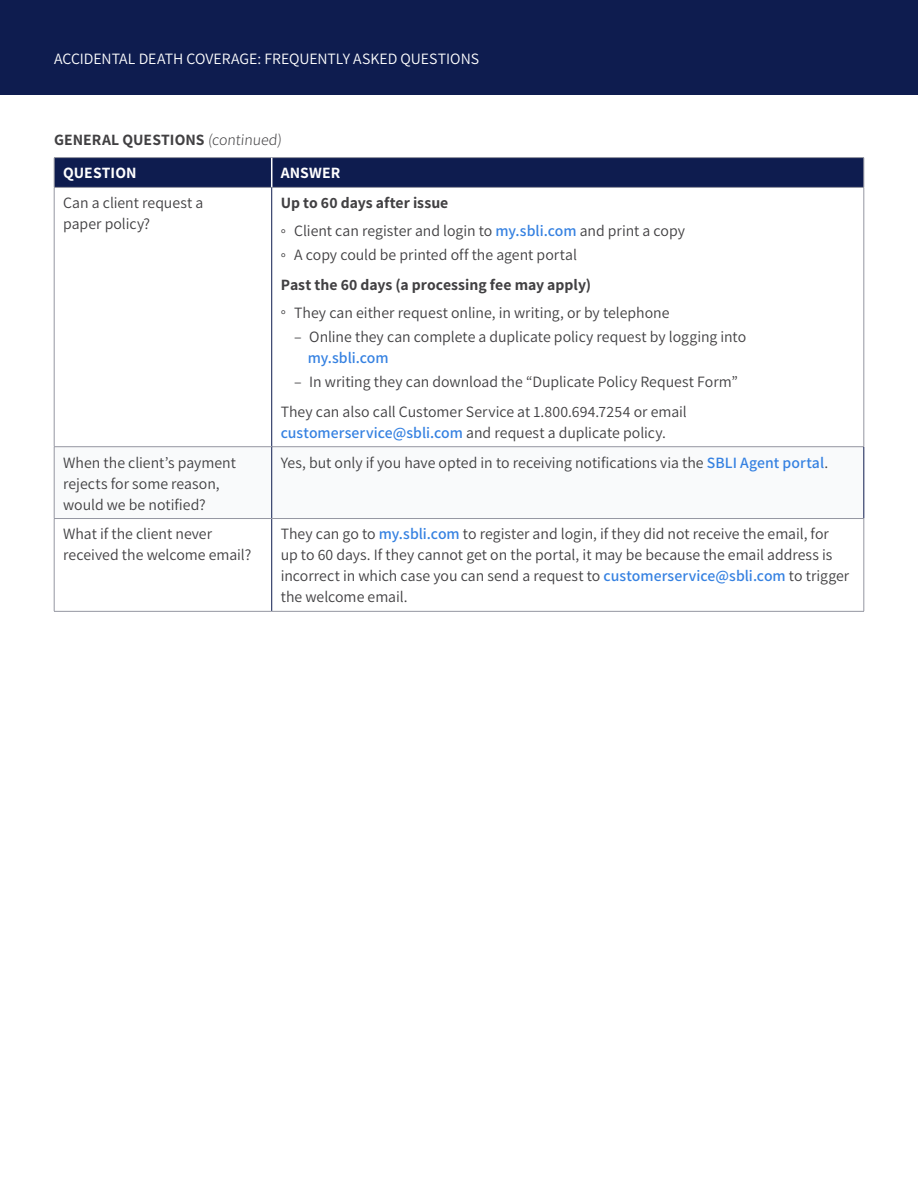
<style>
.page{position:relative;width:918px;height:1188px;background:#fff}
.page>*{position:absolute;margin:0;border:0;box-sizing:border-box;transform-origin:0 0}
.t1{font:15.75px/21px "Assistant";color:#414042}
.t2{font:700 15.75px/33.8px "Assistant";letter-spacing:.005em;color:#414042}
.t3{font:15.75px "Assistant";color:#fff}
.t4{font:600 15.75px "Assistant";color:#3581e1}
.t5{font:700 15.75px "Assistant";letter-spacing:.01em;color:#fff}
.s1{font-weight:300}
.s2{color:#fff}
.s3{font-weight:700}
.s4{font-weight:600;color:#3581e1}
</style>
<div class="page">
<div style="left:0;top:0;width:918px;height:94px;background:#0e1c4f"></div>
<svg style="left:55px;top:447px;width:809px;height:71px"></svg>
<hr style="left:271px;top:519px;width:1px;height:92px;background:#0e1c4f">
<hr style="left:54px;top:157px;width:218px;height:1px;background:#9496a1">
<hr style="left:272px;top:157px;width:592px;height:1px;background:#9496a1">
<hr style="left:272px;top:187px;width:592px;height:1px;background:#9496a1">
<hr style="left:864px;top:188px;width:1px;height:259px;background:#9496a1">
<hr style="left:54px;top:519px;width:1px;height:92px;background:#9496a1">
<hr style="left:864px;top:519px;width:1px;height:92px;background:#9496a1">
<hr style="left:54px;top:611px;width:218px;height:1px;background:#9496a1">
<hr style="left:272px;top:611px;width:592px;height:1px;background:#9496a1">
<svg style="left:54px;top:158px;width:811px;height:29px"></svg>
<hr style="left:54px;top:447px;width:1px;height:71px;background:#9496a1">
<hr style="left:272px;top:446px;width:592px;height:1px;background:#9496a1">
<hr style="left:271px;top:447px;width:1px;height:71px;background:#0e1c4f">
<hr style="left:864px;top:447px;width:1px;height:71px;background:#0e1c4f">
<hr style="left:54px;top:518px;width:218px;height:1px;background:#9496a1">
<hr style="left:272px;top:518px;width:592px;height:1px;background:#9496a1">
<hr style="left:54px;top:188px;width:1px;height:259px;background:#9496a1">
<hr style="left:54px;top:187px;width:218px;height:1px;background:#9496a1">
<hr style="left:271px;top:188px;width:1px;height:259px;background:#0e1c4f">
<hr style="left:54px;top:446px;width:218px;height:1px;background:#9496a1">
<p class="t3" style="left:54px;top:48px;width:427px">ACCIDENTAL DEATH COVERAGE: FREQUENTLY ASKED QUESTIONS</p>
<p class="t2" style="left:63px;top:122px;width:222px;text-indent:-9px">GENERAL QUESTIONS <span class="s1">(continued)<br></span><span class="s2">QUESTION</span></p>
<p class="t5" style="left:281px;top:162px;width:61px">ANSWER</p>
<p class="t1" style="left:63px;top:192px;width:142px">Can a client request a paper policy?</p>
<p class="t1" style="left:281px;top:188px;width:406px;line-height:27.8px"><span class="s3">Up to 60 days after issue<br></span>° Client can register and login to <span class="s4">my.sbli.com</span> and print a copy</p>
<p class="t1" style="left:281px;top:243px;width:298px">° A copy could be printed off the agent portal</p>
<p class="t2" style="left:281px;top:267px;width:312px">Past the 60 days (a processing fee may apply)</p>
<p class="t1" style="left:281px;top:301px;width:390px">° They can either request online, in writing, or by telephone</p>
<p class="t1" style="left:294px;top:325px;width:453px">– Online they can complete a duplicate policy request by logging into</p>
<p class="t4" style="left:308px;top:347px;width:83px">my.sbli.com</p>
<p class="t1" style="left:281px;top:366px;width:459px;line-height:30px;text-indent:14px">– In writing they can download the “Duplicate Policy Request Form”<br>They can also call Customer Service at 1.800.694.7254 or email</p>
<p class="t1" style="left:281px;top:421px;width:387px"><span class="s4">customerservice@sbli.com</span> and request a duplicate policy.</p>
<p class="t1" style="left:63px;top:451px;width:174px">When the client’s payment rejects for some reason, would we be notified?</p>
<p class="t1" style="left:281px;top:451px;width:549px">Yes, but only if you have opted in to receiving notifications via the <span class="s4">SBLI Agent portal</span>.</p>
<p class="t1" style="left:63px;top:523px;width:190px">What if the client never received the welcome email?</p>
<p class="t1" style="left:281px;top:523px;width:570px">They can go to <span class="s4">my.sbli.com</span> to register and login, if they did not receive the email, for up to 60 days. If they cannot get on the portal, it may be because the email address is incorrect in which case you can send a request to <span class="s4">customerservice@sbli.com</span> to trigger the welcome email.</p>
</div>
